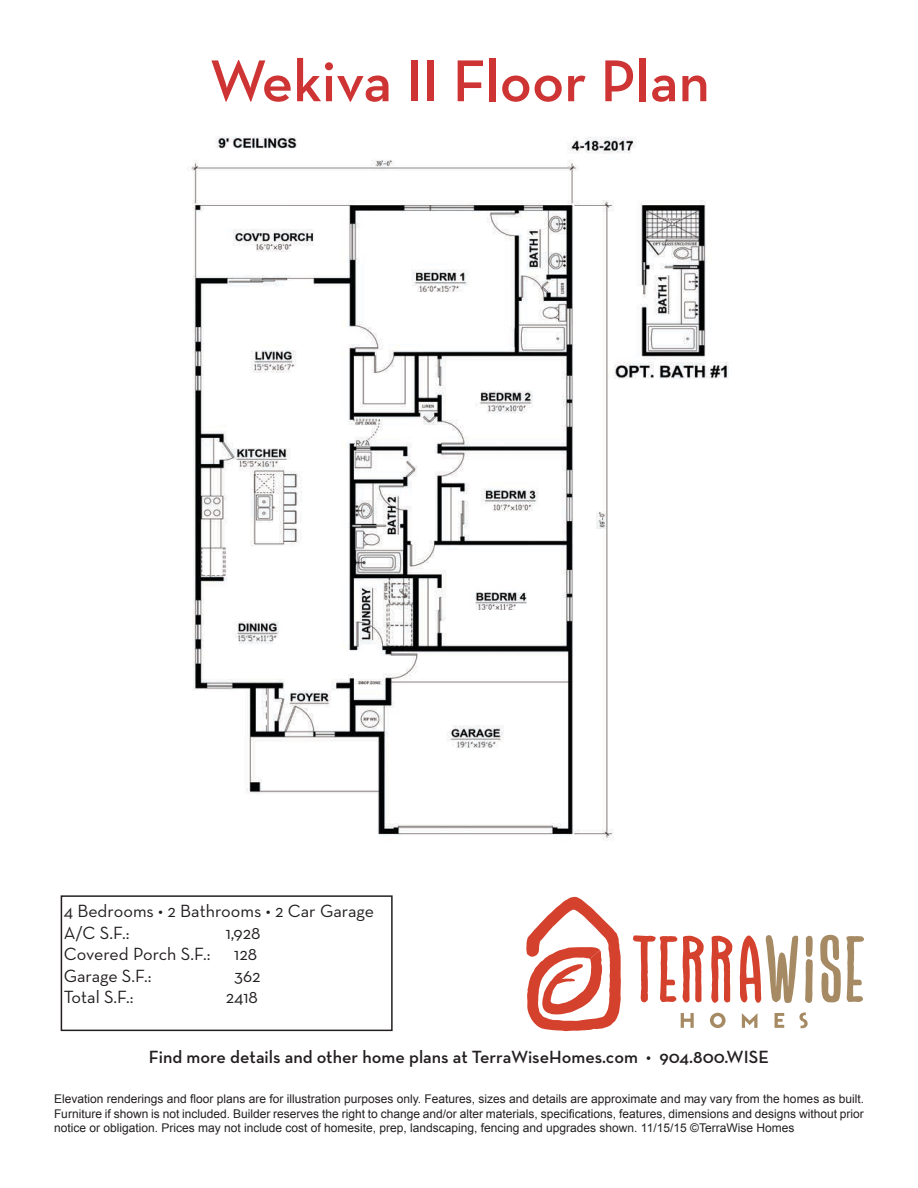
<style>
.page{position:relative;width:918px;height:1188px;background:#fff}
.page>*{position:absolute;margin:0;border:0;box-sizing:border-box;transform-origin:0 0}
.t1{font:600 60px "Neutraface Text";color:#cd3433}
.t2{font:18px/21.6px "Neutraface Text";color:#231f20}
.t3{font:600 18px "Neutraface Text";color:#231f20}
.t4{font:12px/14.4px "Arial";color:#231f20;text-align:justify}
</style>
<div class="page">
<svg style="left:526px;top:897px;width:95px;height:134px"></svg>
<svg style="left:633px;top:935px;width:44px;height:67px"></svg>
<svg style="left:683px;top:935px;width:21px;height:68px"></svg>
<svg style="left:711px;top:935px;width:21px;height:68px"></svg>
<svg style="left:805px;top:936px;width:8px;height:67px"></svg>
<svg style="left:820px;top:935px;width:44px;height:68px"></svg>
<svg style="left:740px;top:935px;width:58px;height:68px"></svg>
<svg style="left:681px;top:1013px;width:13px;height:15px"></svg>
<svg style="left:710px;top:1013px;width:16px;height:15px"></svg>
<svg style="left:742px;top:1013px;width:15px;height:15px"></svg>
<svg style="left:775px;top:1013px;width:9px;height:15px"></svg>
<svg style="left:799px;top:1012px;width:9px;height:16px"></svg>
<div style="left:61px;top:895px;width:332px;height:136px;border:2px solid #231f20"></div>
<img style="left:191px;top:136px;width:538px;height:704px">
<h1 class="t1" style="left:210px;top:43px;width:502px">Wekiva II Floor Plan</h1>
<h2 class="t2" style="left:64px;top:900px;width:312px">4 Bedrooms • 2 Bathrooms • 2 Car Garage<br>A/C S.F.:</h2>
<h2 class="t2" style="left:226px;top:921px;width:36px">1,928</h2>
<h2 class="t2" style="left:64px;top:943px;width:148px">Covered Porch S.F.:</h2>
<h2 class="t2" style="left:234px;top:943px;width:24px">128</h2>
<h2 class="t2" style="left:64px;top:965px;width:89px">Garage S.F.:</h2>
<h2 class="t2" style="left:234px;top:965px;width:28px">362</h2>
<h2 class="t2" style="left:64px;top:986px;width:72px">Total S.F.:</h2>
<h2 class="t2" style="left:226px;top:986px;width:34px">2418</h2>
<h2 class="t3" style="left:149px;top:1046px;width:621px">Find more details and other home plans at TerraWiseHomes.com • 904.800.WISE</h2>
<p class="t4" style="left:54px;top:1092px;width:812px">Elevation renderings and floor plans are for illustration purposes only. Features, sizes and details are approximate and may vary from the homes as built.<br>Furniture if shown is not included. Builder reserves the right to change and/or alter materials, specifications, features, dimensions and designs without prior notice or obligation. Prices may not include cost of homesite, prep, landscaping, fencing and upgrades shown. 11/15/15 ©TerraWise Homes</p>
</div>
